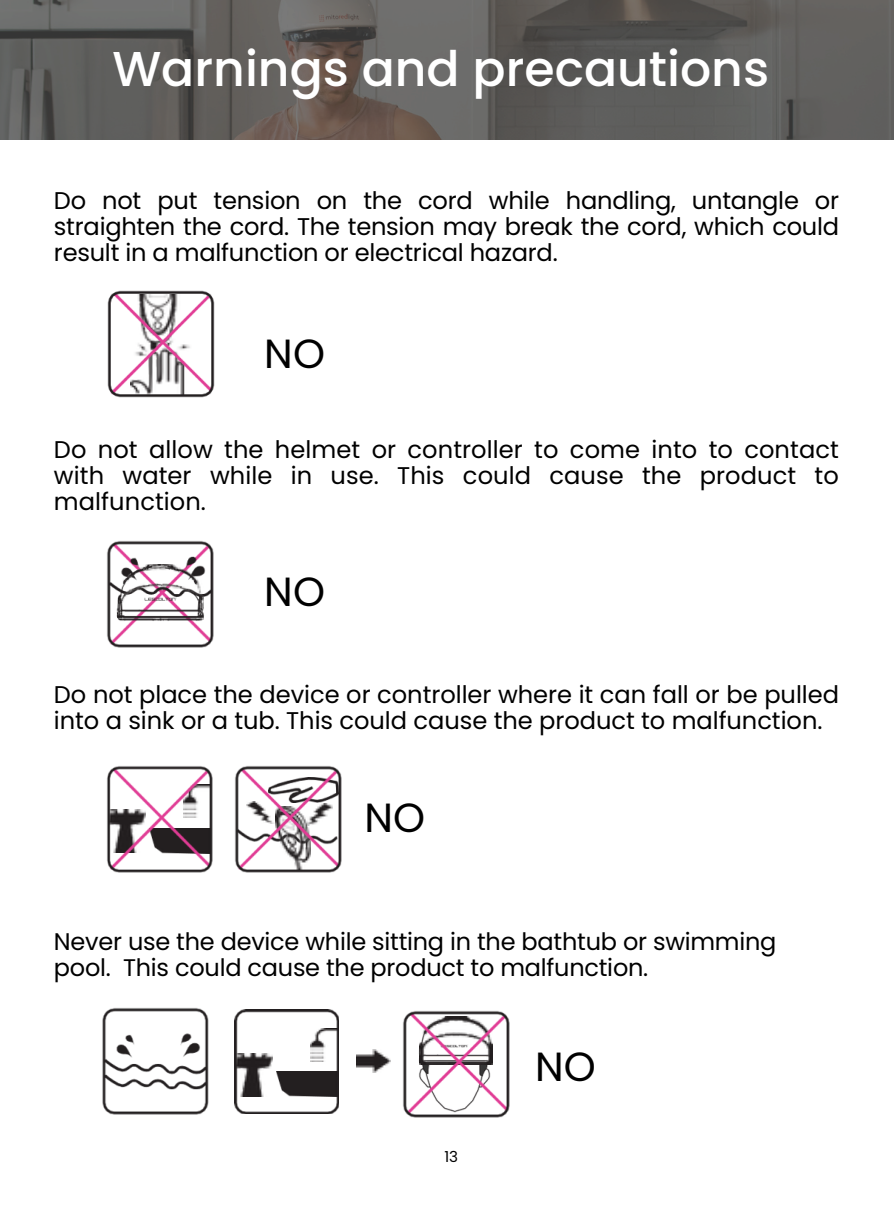
<style>
.page{position:relative;width:894px;height:1209px;background:#fff}
.page>*{position:absolute;margin:0;border:0;box-sizing:border-box;transform-origin:0 0}
.t1{font:500 48.9px "Poppins";color:#fff}
.t2{font:40.8px "Poppins";letter-spacing:.005em;color:#000}
.t3{font:24px/26.1px "Poppins";color:#000;text-align:justify}
.t4{font:15px "Poppins";color:#000}
</style>
<div class="page">
<img style="left:107px;top:290px;width:108px;height:108px">
<img style="left:107px;top:766px;width:106px;height:107px">
<img style="left:107px;top:541px;width:107px;height:107px">
<img style="left:235px;top:766px;width:107px;height:107px">
<img style="left:107px;top:565px;width:107px;height:69px">
<img style="left:118px;top:616px;width:83px;height:1px">
<img style="left:118px;top:565px;width:83px;height:51px">
<img style="left:234px;top:1009px;width:104px;height:104px">
<img style="left:102px;top:1007px;width:107px;height:108px">
<img style="left:390px;top:1011px;width:120px;height:107px">
<img style="left:356px;top:1049px;width:34px;height:23px">
<svg style="left:0;top:0;width:893px;height:139px;background:#605d5b"></svg>
<p class="t1" style="left:112px;top:35px;width:658px">Warnings and precautions</p>
<p class="t3" style="left:54px;top:187px;width:786px">Do not put tension on the cord while handling, untangle or straighten the cord. The tension may break the cord, which could result in a malfunction or electrical hazard.</p>
<p class="t2" style="left:264px;top:325px;width:62px">NO</p>
<p class="t3" style="left:54px;top:436px;width:786px">Do not allow the helmet or controller to come into to contact with water while in use. This could cause the product to malfunction.</p>
<p class="t2" style="left:264px;top:563px;width:62px">NO</p>
<p class="t3" style="left:54px;top:681px;width:786px">Do not place the device or controller where it can fall or be pulled into a sink or a tub. This could cause the product to malfunction.</p>
<p class="t2" style="left:364px;top:788px;width:62px">NO</p>
<p class="t3" style="left:54px;top:928px;width:723px">Never use the device while sitting in the bathtub or swimming pool. This could cause the product to malfunction.</p>
<h2 class="t4" style="left:444px;top:1146px;width:15px">13</h2>
<p class="t2" style="left:535px;top:1038px;width:62px">NO</p>
</div>
